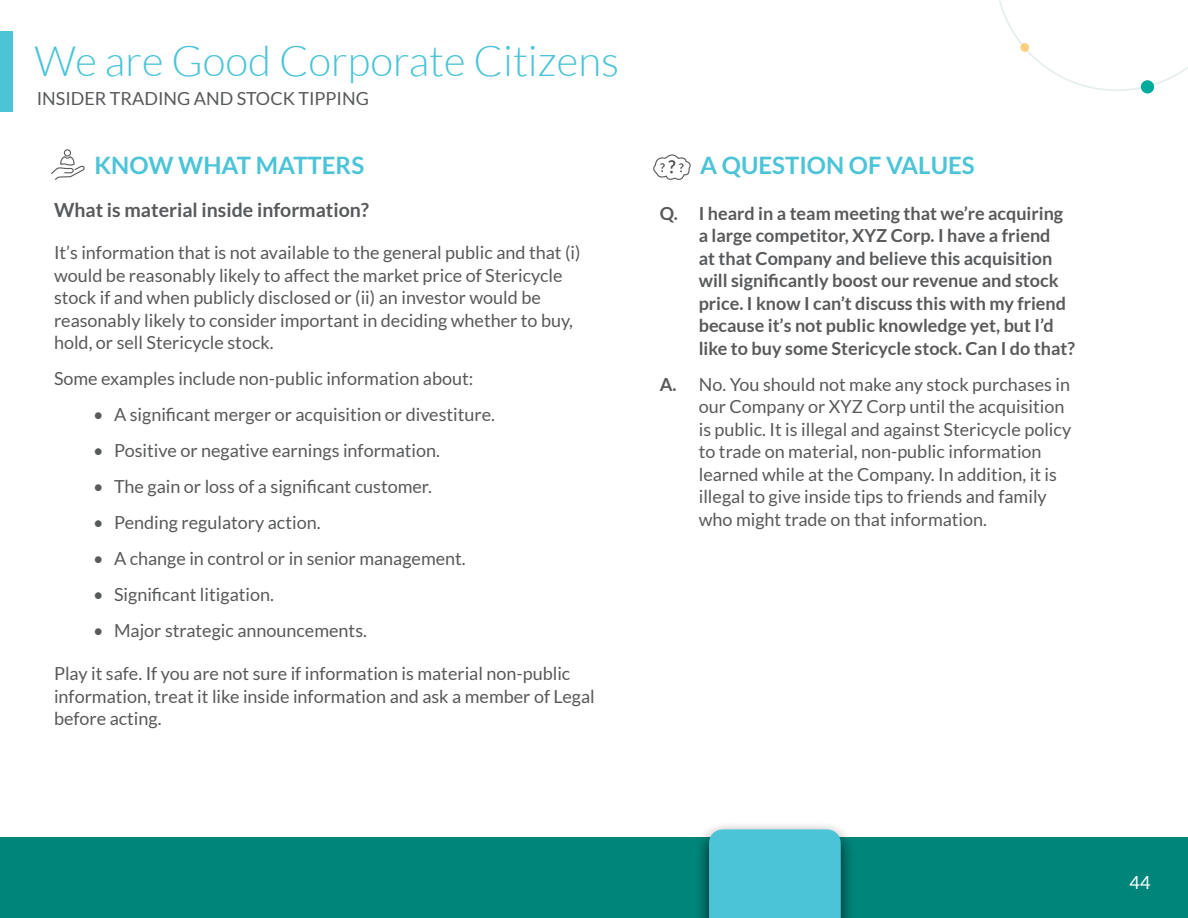
<style>
.page{position:relative;width:1188px;height:918px;background:#fff}
.page>*{position:absolute;margin:0;border:0;box-sizing:border-box;transform-origin:0 0}
.t1{font:300 42px "Lato";color:#4bc4d8}
.t2{font:700 24px "Lato";color:#4bc4d8}
.t3{font:700 19.5px "Lato";color:#58595b}
.t4{font:18px/22.5px "Lato";color:#58595b}
.t5{font:700 18px/22.5px "Lato";color:#58595b}
.t6{font:18px "Lato";color:#fff}
.s1{font-weight:700}
</style>
<div class="page">
<div style="left:0;top:31px;width:14px;height:81px;background:#4bc4d8"></div>
<svg style="left:999px;top:0;width:189px;height:91px"></svg>
<div style="left:1141px;top:80px;width:13px;height:14px;background:#00ab9c;border-radius:50%"></div>
<svg style="left:1020px;top:43px;width:9px;height:9px"></svg>
<svg style="left:51px;top:149px;width:34px;height:31px"></svg>
<svg style="left:653px;top:154px;width:38px;height:26px"></svg>
<div style="left:0;top:837px;width:1188px;height:81px;background:#00857a"></div>
<div style="left:694px;top:821px;width:162px;height:97px;background:#000;opacity:.75"></div>
<div style="left:709px;top:829px;width:132px;height:89px;background:#4bc4d8"></div>
<h1 class="t1" style="left:35px;top:38px;width:586px">We are Good Corporate Citizens</h1>
<p class="t4" style="left:37px;top:87px;width:334px">INSIDER TRADING AND STOCK TIPPING</p>
<h2 class="t2" style="left:94px;top:151px;width:271px">KNOW WHAT MATTERS</h2>
<p class="t3" style="left:54px;top:198px;width:317px">What is material inside information?</p>
<p class="t4" style="left:54px;top:241px;width:528px">It’s information that is not available to the general public and that (i) would be reasonably likely to affect the market price of Stericycle stock if and when publicly disclosed or (ii) an investor would be reasonably likely to consider important in deciding whether to buy, hold, or sell Stericycle stock.</p>
<p class="t4" style="left:54px;top:367px;width:421px">Some examples include non-public information about:</p>
<p class="t4" style="left:93px;top:403px;width:404px">• A significant merger or acquisition or divestiture.</p>
<p class="t4" style="left:93px;top:439px;width:349px">• Positive or negative earnings information.</p>
<p class="t4" style="left:93px;top:475px;width:340px">• The gain or loss of a significant customer.</p>
<p class="t4" style="left:93px;top:511px;width:229px">• Pending regulatory action.</p>
<p class="t4" style="left:93px;top:547px;width:374px">• A change in control or in senior management.</p>
<p class="t4" style="left:93px;top:583px;width:182px">• Significant litigation.</p>
<p class="t4" style="left:93px;top:619px;width:275px">• Major strategic announcements.</p>
<p class="t4" style="left:54px;top:662px;width:542px">Play it safe. If you are not sure if information is material non-public information, treat it like inside information and ask a member of Legal before acting.</p>
<h2 class="t2" style="left:700px;top:151px;width:276px">A QUESTION OF VALUES</h2>
<p class="t5" style="left:699px;top:201px;width:378px;text-indent:-39px">Q. I heard in a team meeting that we’re acquiring a large competitor, XYZ Corp. I have a friend<br>at that Company and believe this acquisition will significantly boost our revenue and stock price. I know I can’t discuss this with my friend because it’s not public knowledge yet, but I’d like to buy some Stericycle stock. Can I do that?</p>
<p class="t4" style="left:699px;top:373px;width:374px;text-indent:-39px"><span class="s1">A.</span> No. You should not make any stock purchases in our Company or XYZ Corp until the acquisition is public. It is illegal and against Stericycle policy to trade on material, non-public information learned while at the Company. In addition, it is illegal to give inside tips to friends and family who might trade on that information.</p>
<p class="t6" style="left:1130px;top:872px;width:22px">44</p>
</div>
